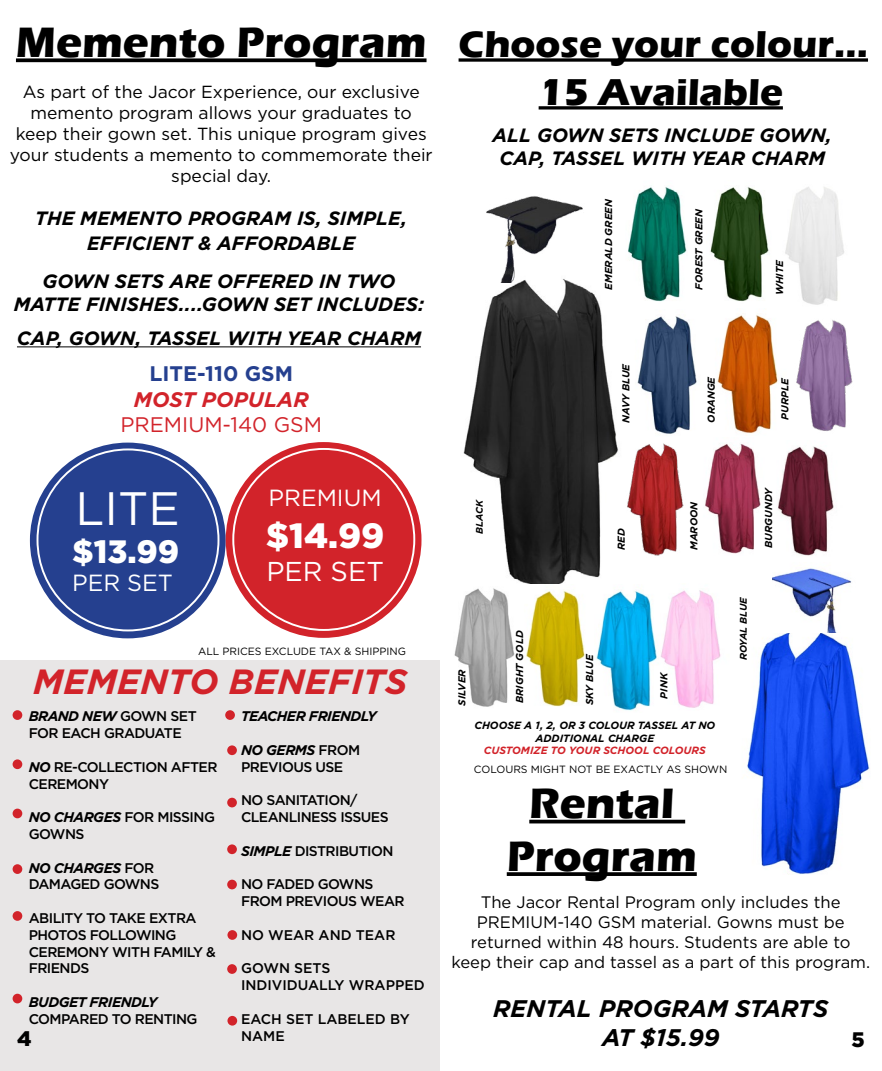
<style>
.page{position:relative;width:882px;height:1071px;background:#fff}
.page>*{position:absolute;margin:0;border:0;box-sizing:border-box;transform-origin:0 0}
.t1{font:46.9px "Gotham";color:#fff}
.t2{font:700 43.75px/52.5px "Eras ITC";color:#000;text-align:center}
.t3{font:700 38.5px/47.8px "Eras ITC";color:#000;text-align:center}
.t4{font:italic 700 35px "Gotham";color:#d2232a}
.t5{font:900 35px "Gotham";color:#fff}
.t6{font:900 32.38px "Gotham";color:#fff}
.t7{font:27.3px "Gotham";color:#fff}
.t8{font:italic 700 23.97px/28.9px "Gotham";color:#000;text-align:center}
.t9{font:23.28px "Gotham";color:#fff}
.t10{font:21px "Gotham";color:#d2232a}
.t11{font:700 21px "Gotham";color:#25408f}
.t12{font:italic 700 21px "Gotham";color:#d2232a}
.t13{font:900 21px "Gotham";color:#000}
.t14{font:italic 700 19.25px/23.1px "Gotham";color:#000;text-align:center}
.t15{font:17.5px/21px "Gotham";color:#000;text-align:center}
.t16{font:16.62px/19.9px "Gotham";color:#000;text-align:center}
.t17{font:500 14px/16.8px "Gotham";letter-spacing:-.04em;color:#000}
.t18{font:500 14px/16.8px "Gotham";color:#000}
.t19{font:italic 700 14px "Gotham";letter-spacing:-.04em;color:#000}
.t20{font:10.5px "Gotham";color:#000}
.t21{font:italic 700 10.5px/12.6px "Gotham";color:#000;text-align:center}
.t22{font:italic 700 10.5px "Gotham";color:#d2232a}
.t23{font:italic 700 9.97px "Gotham";letter-spacing:-.005em;color:#000}
.t24{font:italic 700 9.62px "Gotham";letter-spacing:-.025em;color:#000}
.t25{font:italic 700 9.45px "Gotham";color:#000}
.s1{font-weight:700;font-style:italic}
</style>
<div class="page">
<div style="left:0;top:660px;width:440px;height:411px;background:#e8e6e6"></div>
<svg style="left:16px;top:58px;width:411px;height:4px;background:#1c1c1c"></svg>
<hr style="left:529px;top:820px;width:156px;height:3px;background:#000">
<svg style="left:507px;top:872px;width:190px;height:4px"></svg>
<div style="left:227px;top:1016px;width:10px;height:10px;background:#d2232a;border-radius:50%"></div>
<div style="left:227px;top:964px;width:10px;height:10px;background:#d2232a;border-radius:50%"></div>
<div style="left:227px;top:930px;width:10px;height:10px;background:#d2232a;border-radius:50%"></div>
<div style="left:13px;top:710px;width:9px;height:10px;background:#d2232a;border-radius:50%"></div>
<div style="left:225px;top:710px;width:10px;height:10px;background:#d2232a;border-radius:50%"></div>
<div style="left:227px;top:880px;width:10px;height:9px;background:#d2232a;border-radius:50%"></div>
<div style="left:227px;top:844px;width:10px;height:10px;background:#d2232a;border-radius:50%"></div>
<div style="left:13px;top:994px;width:9px;height:9px;background:#d2232a;border-radius:50%"></div>
<div style="left:13px;top:911px;width:9px;height:10px;background:#d2232a;border-radius:50%"></div>
<div style="left:13px;top:864px;width:9px;height:10px;background:#d2232a;border-radius:50%"></div>
<div style="left:227px;top:798px;width:10px;height:9px;background:#d2232a;border-radius:50%"></div>
<div style="left:227px;top:745px;width:10px;height:10px;background:#d2232a;border-radius:50%"></div>
<div style="left:13px;top:809px;width:9px;height:9px;background:#d2232a;border-radius:50%"></div>
<div style="left:13px;top:759px;width:9px;height:10px;background:#d2232a;border-radius:50%"></div>
<div style="left:30px;top:443px;width:196px;height:195px;background:#25408f;border-radius:50%"></div>
<div style="left:226px;top:442px;width:196px;height:196px;background:#d2232a;border-radius:50%"></div>
<hr style="left:17px;top:346px;width:404px;height:1px;background:#000">
<img style="left:747px;top:632px;width:123px;height:242px">
<img style="left:463px;top:282px;width:153px;height:302px">
<img style="left:628px;top:187px;width:59px;height:115px">
<img style="left:710px;top:187px;width:59px;height:114px">
<img style="left:526px;top:590px;width:59px;height:117px">
<img style="left:705px;top:444px;width:56px;height:110px">
<img style="left:637px;top:316px;width:60px;height:118px">
<img style="left:717px;top:315px;width:61px;height:119px">
<img style="left:660px;top:590px;width:61px;height:118px">
<img style="left:616px;top:440px;width:68px;height:116px">
<img style="left:454px;top:581px;width:61px;height:126px">
<img style="left:596px;top:590px;width:61px;height:121px">
<img style="left:785px;top:187px;width:59px;height:118px">
<img style="left:796px;top:320px;width:57px;height:111px">
<img style="left:486px;top:196px;width:97px;height:86px">
<img style="left:772px;top:568px;width:80px;height:64px">
<svg style="left:459px;top:58px;width:409px;height:4px;background:#2c2c2c"></svg>
<svg style="left:539px;top:106px;width:244px;height:4px"></svg>
<img style="left:778px;top:446px;width:56px;height:110px">
<h2 class="t2" style="left:16px;top:16px;width:412px">Memento Program</h2>
<p class="t15" style="left:10px;top:81px;width:424px">As part of the Jacor Experience, our exclusive memento program allows your graduates to keep their gown set. This unique program gives your students a memento to commemorate their special day.</p>
<h3 class="t14" style="left:35px;top:206px;width:373px;line-height:25.2px">THE MEMENTO PROGRAM IS, SIMPLE,<br>EFFICIENT &amp; AFFORDABLE</h3>
<h3 class="t14" style="left:14px;top:270px;width:412px">GOWN SETS ARE OFFERED IN TWO<br>MATTE FINISHES....GOWN SET INCLUDES:</h3>
<h3 class="t14" style="left:17px;top:326px;width:406px">CAP, GOWN, TASSEL WITH YEAR CHARM</h3>
<h3 class="t11" style="left:149px;top:360px;width:145px">LITE-110 GSM</h3>
<h3 class="t12" style="left:134px;top:385px;width:176px">MOST POPULAR</h3>
<h3 class="t10" style="left:121px;top:411px;width:203px">PREMIUM-140 GSM</h3>
<h1 class="t1" style="left:76px;top:478px;width:106px">LITE</h1>
<h3 class="t6" style="left:72px;top:530px;width:108px">$13.99</h3>
<h3 class="t9" style="left:72px;top:568px;width:102px">PER SET</h3>
<h3 class="t9" style="left:269px;top:483px;width:115px">PREMIUM</h3>
<h3 class="t5" style="left:266px;top:511px;width:120px">$14.99</h3>
<h3 class="t7" style="left:266px;top:554px;width:119px">PER SET</h3>
<p class="t20" style="left:198px;top:644px;width:209px">ALL PRICES EXCLUDE TAX &amp; SHIPPING</p>
<h3 class="t4" style="left:33px;top:659px;width:376px">MEMENTO BENEFITS</h3>
<h3 class="t3" style="left:459px;top:21px;width:411px">Choose your colour...<br>15 Available</h3>
<h3 class="t14" style="left:492px;top:124px;width:341px">ALL GOWN SETS INCLUDE GOWN,<br>CAP, TASSEL WITH YEAR CHARM</h3>
<p class="t25" style="left:473px;top:534px;width:36px;rotate:-90deg">BLACK</p>
<p class="t23" style="left:456px;top:706px;width:38px;rotate:-90deg">SILVER</p>
<p class="t23" style="left:513px;top:703px;width:74px;rotate:-90deg">BRIGHT GOLD</p>
<p class="t23" style="left:602px;top:290px;width:92px;rotate:-90deg">EMERALD GREEN</p>
<p class="t23" style="left:619px;top:423px;width:61px;rotate:-90deg">NAVY BLUE</p>
<p class="t23" style="left:615px;top:550px;width:23px;rotate:-90deg">RED</p>
<p class="t23" style="left:583px;top:705px;width:52px;rotate:-90deg">SKY BLUE</p>
<p class="t23" style="left:693px;top:290px;width:83px;rotate:-90deg">FOREST GREEN</p>
<p class="t23" style="left:773px;top:295px;width:37px;rotate:-90deg">WHITE</p>
<p class="t23" style="left:705px;top:423px;width:48px;rotate:-90deg">ORANGE</p>
<p class="t23" style="left:778px;top:420px;width:44px;rotate:-90deg">PURPLE</p>
<p class="t23" style="left:687px;top:550px;width:50px;rotate:-90deg">MAROON</p>
<p class="t23" style="left:657px;top:699px;width:28px;rotate:-90deg">PINK</p>
<p class="t23" style="left:762px;top:548px;width:62px;rotate:-90deg">BURGUNDY</p>
<p class="t24" style="left:737px;top:660px;width:65px;rotate:-90deg">ROYAL BLUE</p>
<p class="t17" style="left:29px;top:708px;width:169px"><span class="s1">BRAND NEW</span> GOWN SET<br>FOR EACH GRADUATE</p>
<p class="t17" style="left:29px;top:758px;width:190px"><span class="s1">NO</span> RE-COLLECTION AFTER<br>CEREMONY</p>
<p class="t17" style="left:29px;top:809px;width:188px"><span class="s1">NO CHARGES</span> FOR MISSING<br>GOWNS</p>
<p class="t17" style="left:29px;top:859px;width:132px"><span class="s1">NO CHARGES</span> FOR<br>DAMAGED GOWNS</p>
<p class="t17" style="left:29px;top:909px;width:189px">ABILITY TO TAKE EXTRA<br>PHOTOS FOLLOWING<br>CEREMONY WITH FAMILY &amp;<br>FRIENDS</p>
<p class="t19" style="left:29px;top:993px;width:130px">BUDGET FRIENDLY</p>
<p class="t17" style="left:29px;top:1010px;width:170px">COMPARED TO RENTING</p>
<p class="t19" style="left:241px;top:707px;width:137px">TEACHER FRIENDLY</p>
<p class="t17" style="left:241px;top:741px;width:121px"><span class="s1">NO GERMS</span> FROM<br>PREVIOUS USE</p>
<p class="t17" style="left:241px;top:792px;width:149px">NO SANITATION/<br>CLEANLINESS ISSUES</p>
<p class="t17" style="left:241px;top:842px;width:154px"><span class="s1">SIMPLE</span> DISTRIBUTION</p>
<p class="t17" style="left:241px;top:876px;width:165px">NO FADED GOWNS<br>FROM PREVIOUS WEAR</p>
<p class="t18" style="left:241px;top:926px;width:156px">NO WEAR AND TEAR</p>
<p class="t18" style="left:241px;top:960px;width:185px">GOWN SETS<br>INDIVIDUALLY WRAPPED</p>
<p class="t18" style="left:241px;top:1010px;width:170px">EACH SET LABELED BY<br>NAME</p>
<p class="t21" style="left:474px;top:719px;width:242px">CHOOSE A 1, 2, OR 3 COLOUR TASSEL AT NO<br>ADDITIONAL CHARGE</p>
<p class="t22" style="left:484px;top:744px;width:223px">CUSTOMIZE TO YOUR SCHOOL COLOURS</p>
<p class="t20" style="left:474px;top:763px;width:255px">COLOURS MIGHT NOT BE EXACTLY AS SHOWN</p>
<h2 class="t2" style="left:507px;top:778px;width:192px">Rental<br>Program</h2>
<p class="t16" style="left:451px;top:892px;width:420px">The Jacor Rental Program only includes the PREMIUM-140 GSM material. Gowns must be returned within 48 hours. Students are able to keep their cap and tassel as a part of this program.</p>
<h3 class="t8" style="left:493px;top:994px;width:337px">RENTAL PROGRAM STARTS<br>AT $15.99</h3>
<h3 class="t13" style="left:17px;top:1024px;width:16px">4</h3>
<h3 class="t13" style="left:852px;top:1025px;width:15px">5</h3>
</div>
